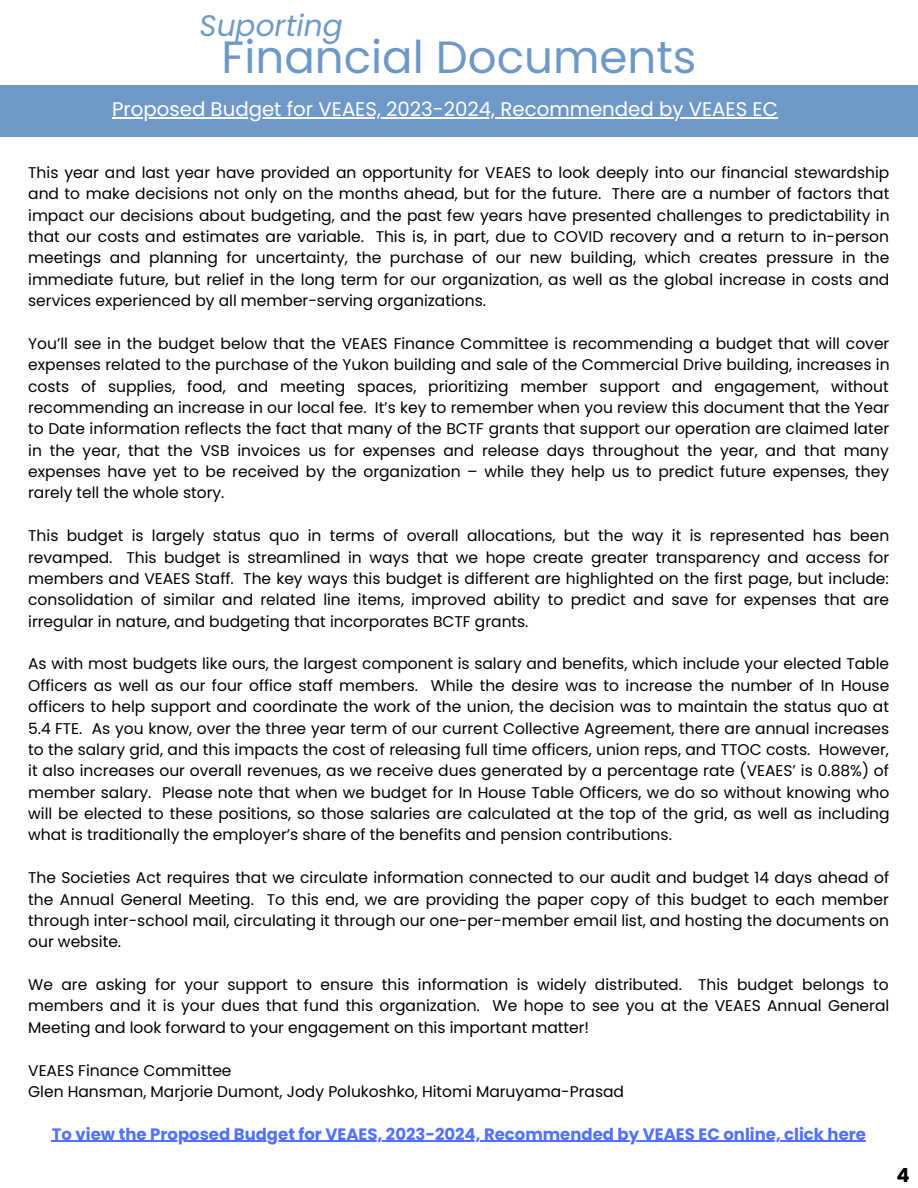
<style>
.page{position:relative;width:918px;height:1188px;background:#fff}
.page>*{position:absolute;margin:0;border:0;box-sizing:border-box;transform-origin:0 0}
.t1{font:45.15px "Poppins";color:#6e99c7}
.t2{font:italic 29.7px "Poppins";color:#6e99c7}
.t3{font:19.8px "Poppins";color:#fff}
.t4{font:700 19.5px "Poppins";color:#000}
.t5{font:700 16.5px "Poppins";color:#5271ff}
.t6{font:15.45px/21.3px "Poppins";color:#000;text-align:justify}
</style>
<div class="page">
<div style="left:0;top:85px;width:917px;height:51px;background:#6e99c7"></div>
<hr style="left:112px;top:118px;width:666px;height:1px;background:#fff">
<hr style="left:52px;top:1141px;width:814px;height:1px;background:#5271ff">
<h2 class="t2" style="left:199px;top:4px;width:145px">Suporting</h2>
<h1 class="t1" style="left:222px;top:25px;width:476px">Financial Documents</h1>
<p class="t3" style="left:112px;top:96px;width:667px">Proposed Budget for VEAES, 2023-2024, Recommended by VEAES EC</p>
<p class="t6" style="left:28px;top:162px;width:863px">This year and last year have provided an opportunity for VEAES to look deeply into our financial stewardship and to make decisions not only on the months ahead, but for the future. There are a number of factors that impact our decisions about budgeting, and the past few years have presented challenges to predictability in that our costs and estimates are variable. This is, in part, due to COVID recovery and a return to in-person meetings and planning for uncertainty, the purchase of our new building, which creates pressure in the immediate future, but relief in the long term for our organization, as well as the global increase in costs and services experienced by all member-serving organizations.</p>
<p class="t6" style="left:28px;top:333px;width:863px">You’ll see in the budget below that the VEAES Finance Committee is recommending a budget that will cover expenses related to the purchase of the Yukon building and sale of the Commercial Drive building, increases in costs of supplies, food, and meeting spaces, prioritizing member support and engagement, without recommending an increase in our local fee. It’s key to remember when you review this document that the Year to Date information reflects the fact that many of the BCTF grants that support our operation are claimed later in the year, that the VSB invoices us for expenses and release days throughout the year, and that many expenses have yet to be received by the organization – while they help us to predict future expenses, they rarely tell the whole story.</p>
<p class="t6" style="left:28px;top:525px;width:863px">This budget is largely status quo in terms of overall allocations, but the way it is represented has been revamped. This budget is streamlined in ways that we hope create greater transparency and access for members and VEAES Staff. The key ways this budget is different are highlighted on the first page, but include: consolidation of similar and related line items, improved ability to predict and save for expenses that are irregular in nature, and budgeting that incorporates BCTF grants.</p>
<p class="t6" style="left:28px;top:653px;width:863px">As with most budgets like ours, the largest component is salary and benefits, which include your elected Table Officers as well as our four office staff members. While the desire was to increase the number of In House officers to help support and coordinate the work of the union, the decision was to maintain the status quo at 5.4 FTE. As you know, over the three year term of our current Collective Agreement, there are annual increases to the salary grid, and this impacts the cost of releasing full time officers, union reps, and TTOC costs. However, it also increases our overall revenues, as we receive dues generated by a percentage rate (VEAES’ is 0.88%) of member salary. Please note that when we budget for In House Table Officers, we do so without knowing who will be elected to these positions, so those salaries are calculated at the top of the grid, as well as including what is traditionally the employer’s share of the benefits and pension contributions.</p>
<p class="t6" style="left:28px;top:867px;width:862px">The Societies Act requires that we circulate information connected to our audit and budget 14 days ahead of the Annual General Meeting. To this end, we are providing the paper copy of this budget to each member through inter-school mail, circulating it through our one-per-member email list, and hosting the documents on our website.</p>
<p class="t6" style="left:28px;top:974px;width:863px">We are asking for your support to ensure this information is widely distributed. This budget belongs to members and it is your dues that fund this organization. We hope to see you at the VEAES Annual General Meeting and look forward to your engagement on this important matter!</p>
<p class="t6" style="left:28px;top:1060px;width:597px">VEAES Finance Committee<br>Glen Hansman, Marjorie Dumont, Jody Polukoshko, Hitomi Maruyama-Prasad</p>
<p class="t5" style="left:52px;top:1122px;width:816px">To view the Proposed Budget for VEAES, 2023-2024, Recommended by VEAES EC online, click here</p>
<p class="t4" style="left:897px;top:1162px;width:15px">4</p>
</div>
